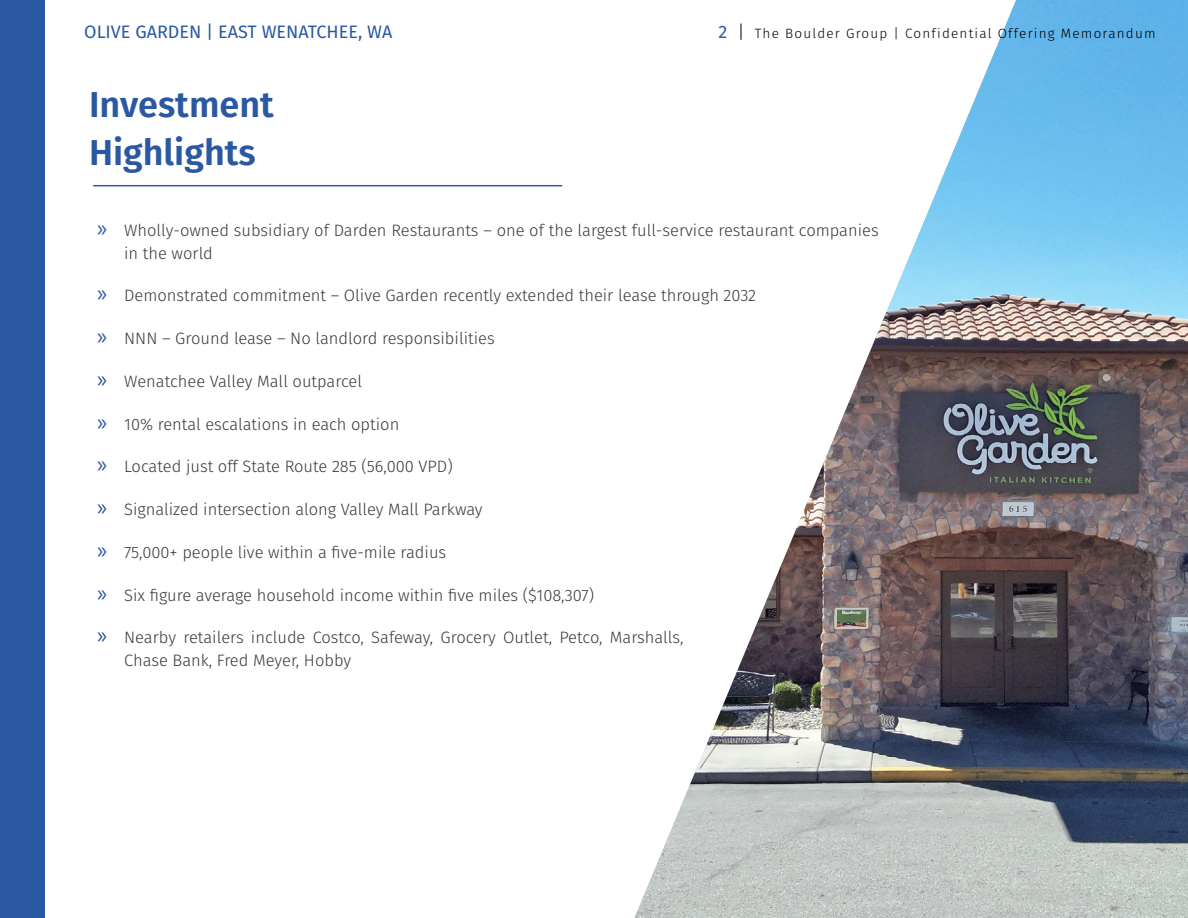
<style>
.page{position:relative;width:1188px;height:918px;background:#fff}
.page>*{position:absolute;margin:0;border:0;box-sizing:border-box;transform-origin:0 0}
.t1{font:600 36px/48px "Fira Sans";color:#2b58a2}
.t2{font:18px "Fira Sans";color:#2b58a2}
.t3{font:300 16.5px/22.5px "Fira Sans";color:#383839}
.t4{font:300 13.5px "Fira Sans";letter-spacing:.09em;color:#000}
.s1{font-weight:400;font-size:18px;color:#2b58a2}
.s2{font-size:18px}
.s3{font-family:"Myriad Pro";font-weight:400;font-size:24px;color:#2b58a2}
</style>
<div class="page">
<img style="left:634px;top:0;width:554px;height:918px">
<div style="left:0;top:0;width:45px;height:918px;background:#2b58a2"></div>
<hr style="left:93px;top:185px;width:469px;height:1px;background:#2b58a2">
<p class="t2" style="left:84px;top:18px;width:310px">OLIVE GARDEN | EAST WENATCHEE, WA</p>
<p class="t4" style="left:718px;top:24px;width:439px"><span class="s1">2</span> <span class="s2">|</span> The Boulder Group | Confidential Offering Memorandum</p>
<h1 class="t1" style="left:89px;top:78px;width:186px">Investment<br>Highlights</h1>
<p class="t3" style="left:124px;top:219px;width:756px;text-indent:-27px"><span class="s3">»</span> Wholly-owned subsidiary of Darden Restaurants – one of the largest full-service restaurant companies in the world</p>
<p class="t3" style="left:97px;top:284px;width:660px"><span class="s3">»</span> Demonstrated commitment – Olive Garden recently extended their lease through 2032</p>
<p class="t3" style="left:97px;top:327px;width:399px"><span class="s3">»</span> NNN – Ground lease – No landlord responsibilities</p>
<p class="t3" style="left:97px;top:370px;width:266px"><span class="s3">»</span> Wenatchee Valley Mall outparcel</p>
<p class="t3" style="left:97px;top:413px;width:304px"><span class="s3">»</span> 10% rental escalations in each option</p>
<p class="t3" style="left:97px;top:455px;width:357px"><span class="s3">»</span> Located just off State Route 285 (56,000 VPD)</p>
<p class="t3" style="left:97px;top:498px;width:387px"><span class="s3">»</span> Signalized intersection along Valley Mall Parkway</p>
<p class="t3" style="left:97px;top:541px;width:351px"><span class="s3">»</span> 75,000+ people live within a five-mile radius</p>
<p class="t3" style="left:97px;top:584px;width:498px"><span class="s3">»</span> Six figure average household income within five miles ($108,307)</p>
<p class="t3" style="left:124px;top:626px;width:561px;text-indent:-27px"><span class="s3">»</span> Nearby retailers include Costco, Safeway, Grocery Outlet, Petco, Marshalls,<br>Chase Bank, Fred Meyer, Hobby</p>
</div>
